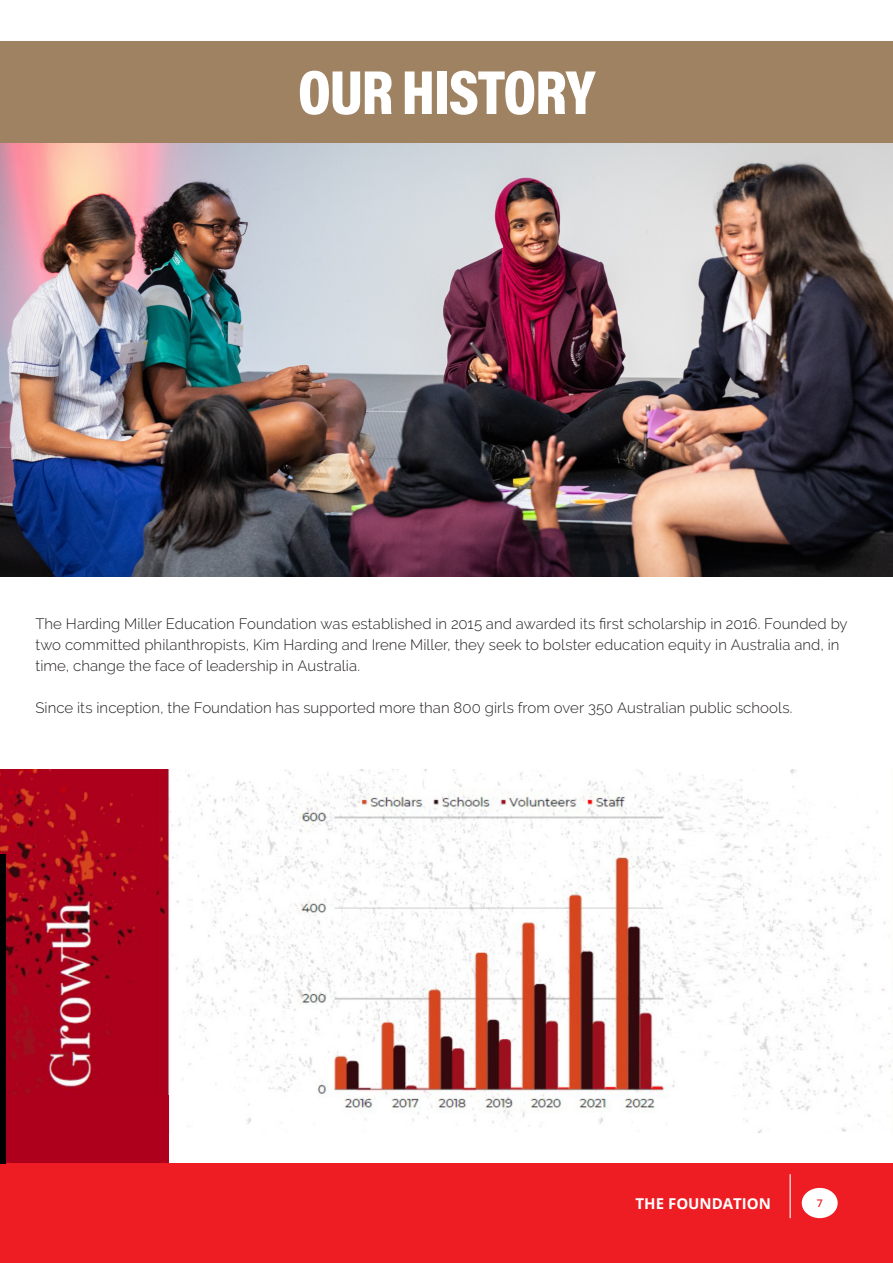
<style>
.page{position:relative;width:893px;height:1263px;background:#fff}
.page>*{position:absolute;margin:0;border:0;box-sizing:border-box;transform-origin:0 0}
.t1{font:900 63px "Acumin Pro Cond";letter-spacing:-.02em;color:#fff}
.t2{font:300 15px/21px "Raleway";letter-spacing:.005em;color:#231f20}
.t3{font:700 15px "Open Sans";color:#fff}
.t4{font:600 10.5px "Open Sans";color:#ee1d23}
</style>
<div class="page">
<div style="left:0;top:42px;width:893px;height:102px;background:#9e8261"></div>
<img style="left:0;top:144px;width:893px;height:433px">
<img style="left:0;top:770px;width:893px;height:362px">
<div style="left:0;top:1095px;width:169px;height:168px;background:#ae001c"></div>
<div style="left:0;top:1163px;width:6px;height:100px;background:#ee1d23"></div>
<div style="left:6px;top:1163px;width:887px;height:100px;background:#ee1d23"></div>
<hr style="left:790px;top:1174px;width:1px;height:44px;background:#fff">
<div style="left:802px;top:1188px;width:36px;height:30px;background:#fff;border-radius:50%"></div>
<div style="left:0;top:855px;width:5px;height:308px;background:#000"></div>
<p class="t1" style="left:298px;top:51px;width:299px">OUR HISTORY</p>
<p class="t2" style="left:35px;top:613px;width:814px">The Harding Miller Education Foundation was established in 2015 and awarded its first scholarship in 2016. Founded by two committed philanthropists, Kim Harding and Irene Miller, they seek to bolster education equity in Australia and, in time, change the face of leadership in Australia.</p>
<p class="t2" style="left:35px;top:697px;width:759px">Since its inception, the Foundation has supported more than 800 girls from over 350 Australian public schools.</p>
<p class="t3" style="left:636px;top:1193px;width:137px">THE FOUNDATION</p>
<p class="t4" style="left:817px;top:1196px;width:7px">7</p>
</div>
